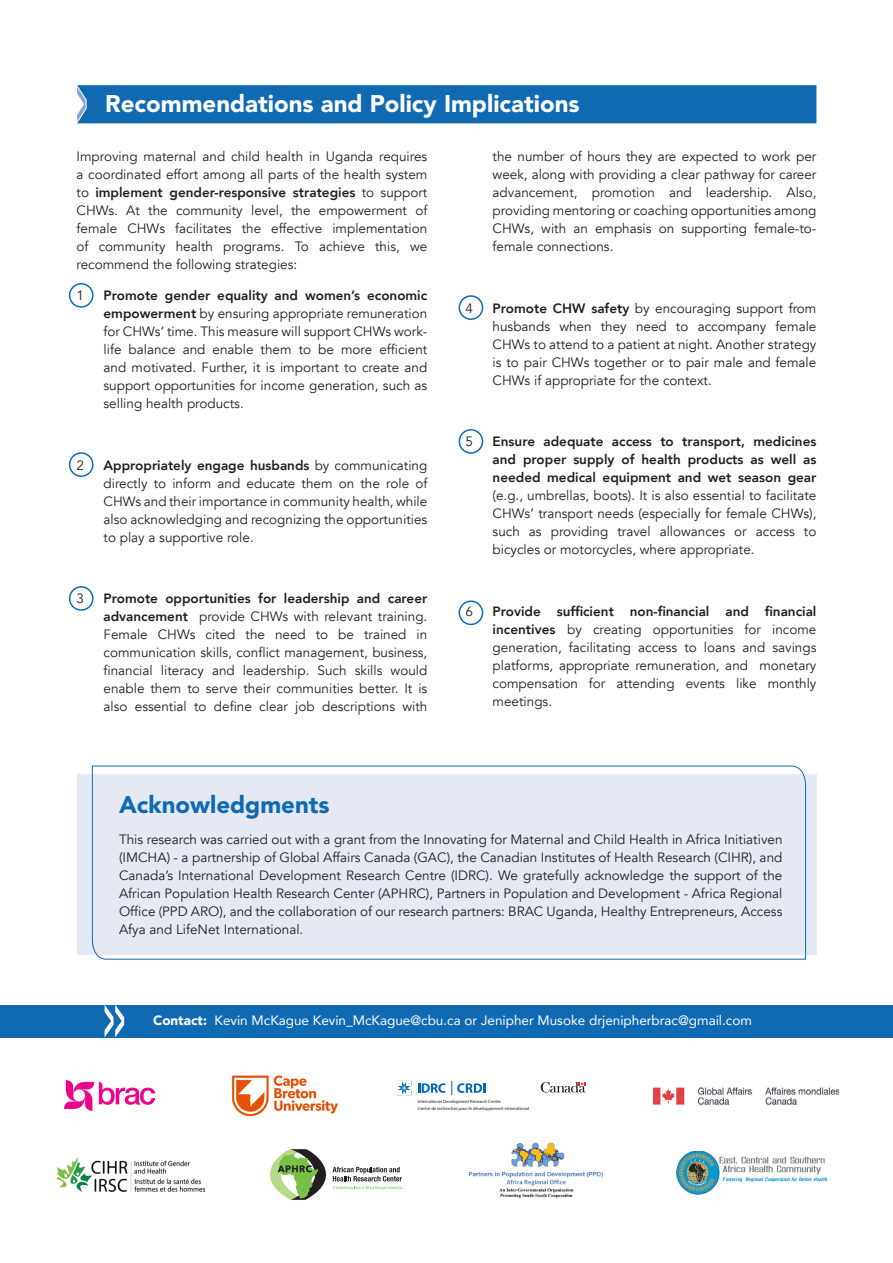
<style>
.page{position:relative;width:893px;height:1263px;background:#fff}
.page>*{position:absolute;margin:0;border:0;box-sizing:border-box;transform-origin:0 0}
.subhead{font:900 24px "Avenir LT Std";color:#fff}
.subhead-2{font:900 24px "Avenir LT Std";color:#106ab2}
.tabs{font:13.5px/18px "Avenir";color:#231f20;text-align:justify}
.body_text{font:13.5px/18px "Avenir";color:#231f20;text-align:justify}
.body_text-2{font:13.5px "Avenir";color:#fff}
.t1{font:4.5px/6.9px "Myriad Pro";color:#231f20}
.s1{font-weight:800}
.s2{font-weight:900}
</style>
<div class="page">
<div style="left:0;top:1005px;width:893px;height:32px;background:#106ab2"></div>
<svg style="left:105px;top:1005px;width:19px;height:32px"></svg>
<div style="left:77px;top:774px;width:739px;height:180px;background:#e4e9f4"></div>
<svg style="left:92px;top:765px;width:714px;height:195px"></svg>
<div style="left:77px;top:85px;width:739px;height:39px;background:#106ab2"></div>
<div style="left:69px;top:283px;width:25px;height:25px;border:2px solid #106ab2;border-radius:50%"></div>
<div style="left:69px;top:452px;width:25px;height:25px;border:2px solid #106ab2;border-radius:50%"></div>
<div style="left:69px;top:586px;width:25px;height:25px;border:2px solid #106ab2;border-radius:50%"></div>
<div style="left:459px;top:600px;width:24px;height:25px;border:2px solid #106ab2;border-radius:50%"></div>
<div style="left:459px;top:429px;width:24px;height:25px;border:2px solid #106ab2;border-radius:50%"></div>
<div style="left:459px;top:295px;width:24px;height:25px;border:2px solid #106ab2;border-radius:50%"></div>
<img style="left:676px;top:1151px;width:152px;height:44px">
<img style="left:653px;top:1087px;width:186px;height:18px">
<svg style="left:418px;top:1083px;width:28px;height:10px"></svg>
<svg style="left:452px;top:1081px;width:33px;height:14px"></svg>
<svg style="left:398px;top:1081px;width:13px;height:14px"></svg>
<svg style="left:540px;top:1082px;width:46px;height:11px"></svg>
<svg style="left:270px;top:1149px;width:132px;height:51px"></svg>
<img style="left:56px;top:1158px;width:149px;height:33px">
<img style="left:468px;top:1142px;width:135px;height:56px">
<img style="left:65px;top:1080px;width:90px;height:31px">
<img style="left:231px;top:1075px;width:107px;height:42px">
<p class="subhead" style="left:105px;top:89px;width:476px">Recommendations and Policy Implications</p>
<p class="body_text" style="left:77px;top:148px;width:352px">Improving maternal and child health in Uganda requires a coordinated effort among all parts of the health system to <span class="s1">implement gender-responsive strategies</span> to support CHWs. At the community level, the empowerment of female CHWs facilitates the effective implementation of community health programs. To achieve this, we recommend the following strategies:</p>
<p class="tabs" style="left:77px;top:287px;width:9px">1</p>
<p class="tabs" style="left:104px;top:287px;width:325px"><span class="s1">Promote gender equality and women’s economic empowerment</span> by ensuring appropriate remuneration for CHWs’ time. This measure will support CHWs work&shy;life balance and enable them to be more efficient and motivated. Further, it is important to create and support opportunities for income generation, such as selling health products.</p>
<p class="tabs" style="left:493px;top:148px;width:325px">the number of hours they are expected to work per week, along with providing a clear pathway for career advancement, promotion and leadership. Also, providing mentoring or coaching opportunities among CHWs, with an emphasis on supporting female-to&shy;female connections.</p>
<p class="tabs" style="left:466px;top:299px;width:9px">4</p>
<p class="tabs" style="left:493px;top:299px;width:325px"><span class="s1">Promote CHW safety</span> by encouraging support from husbands when they need to accompany female CHWs to attend to a patient at night. Another strategy is to pair CHWs together or to pair male and female CHWs if appropriate for the context.</p>
<p class="tabs" style="left:77px;top:456px;width:9px">2</p>
<p class="tabs" style="left:104px;top:456px;width:325px"><span class="s1">Appropriately engage husbands</span> by communicating directly to inform and educate them on the role of CHWs and their importance in community health, while also acknowledging and recognizing the opportunities to play a supportive role.</p>
<p class="tabs" style="left:77px;top:590px;width:9px">3</p>
<p class="tabs" style="left:104px;top:590px;width:325px"><span class="s1">Promote opportunities for leadership and career advancement</span> provide CHWs with relevant training.<br>Female CHWs cited the need to be trained in communication skills, conflict management, business, financial literacy and leadership. Such skills would enable them to serve their communities better. It is also essential to define clear job descriptions with</p>
<p class="tabs" style="left:466px;top:433px;width:9px">5</p>
<p class="tabs" style="left:493px;top:433px;width:325px"><span class="s1">Ensure adequate access to transport, medicines and proper supply of health products as well as needed medical equipment and wet season gear </span>(e.g., umbrellas, boots). It is also essential to facilitate CHWs’ transport needs (especially for female CHWs), such as providing travel allowances or access to bicycles or motorcycles, where appropriate.</p>
<p class="tabs" style="left:466px;top:602px;width:9px">6</p>
<p class="tabs" style="left:493px;top:602px;width:325px"><span class="s1">Provide sufficient non-financial and financial incentives</span> by creating opportunities for income generation, facilitating access to loans and savings platforms, appropriate remuneration, and monetary compensation for attending events like monthly meetings.</p>
<p class="subhead-2" style="left:119px;top:790px;width:212px">Acknowledgments</p>
<p class="body_text" style="left:119px;top:830px;width:665px">This research was carried out with a grant from the Innovating for Maternal and Child Health in Africa Initiativen (IMCHA) - a partnership of Global Affairs Canada (GAC), the Canadian Institutes of Health Research (CIHR), and Canada’s International Development Research Centre (IDRC). We gratefully acknowledge the support of the African Population Health Research Center (APHRC), Partners in Population and Development - Africa Regional Office (PPD ARO), and the collaboration of our research partners: BRAC Uganda, Healthy Entrepreneurs, Access Afya and LifeNet International.</p>
<p class="body_text-2" style="left:153px;top:1009px;width:600px"><span class="s2">Contact:</span> Kevin McKague Kevin_McKague@cbu.ca or Jenipher Musoke drjenipherbrac@gmail.com</p>
<p class="t1" style="left:418px;top:1098px;width:113px">International Development Research Centre<br>Centre de recherches pour le développement international</p>
</div>
